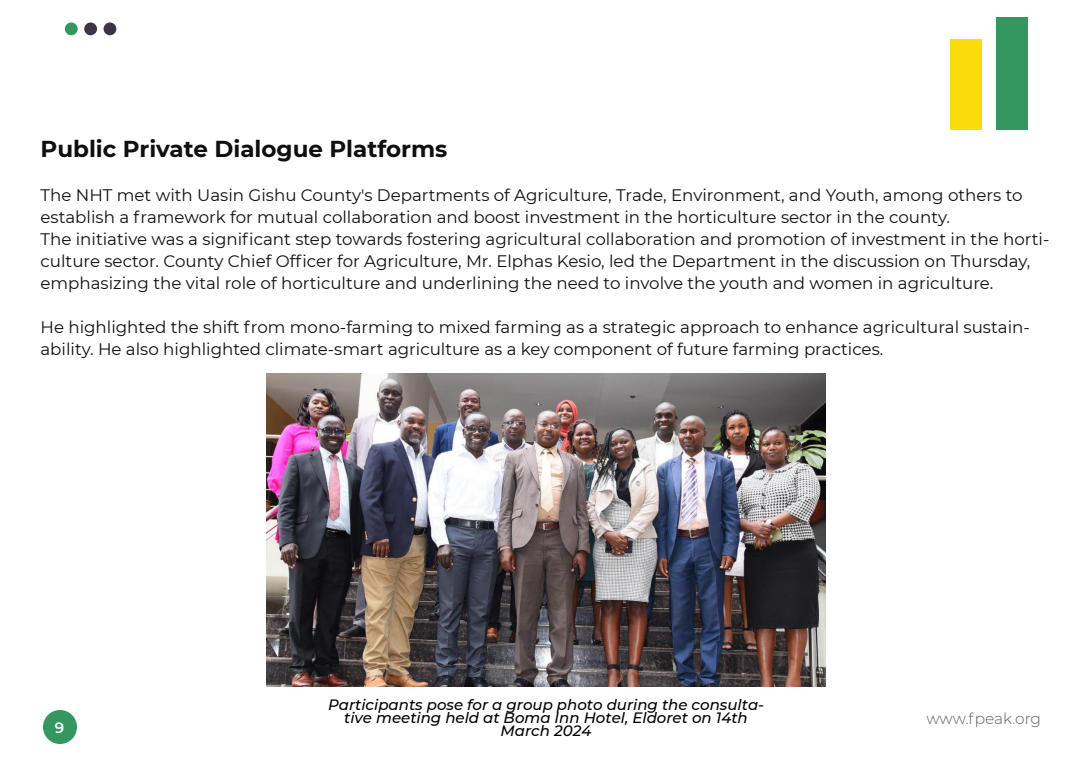
<style>
.page{position:relative;width:1092px;height:768px;background:#fff}
.page>*{position:absolute;margin:0;border:0;box-sizing:border-box;transform-origin:0 0}
.t1{font:700 23px "Montserrat";color:#0f0f0f}
.t2{font:16.7px/22px "Montserrat";color:#0f0f0f}
.t3{font:300 15.4px "Montserrat";color:#5d5e5e}
.t4{font:italic 500 15px/13px "Montserrat";color:#000;text-align:center}
.t5{font:600 15px "Montserrat";color:#fff}
</style>
<div class="page">
<div style="left:997px;top:17px;width:31px;height:112px;background:#349760"></div>
<div style="left:951px;top:39px;width:31px;height:90px;background:#f9dc0b"></div>
<div style="left:65px;top:22px;width:13px;height:13px;background:#349760;border-radius:50%"></div>
<div style="left:84px;top:22px;width:13px;height:13px;background:#3d3544;border-radius:50%"></div>
<div style="left:104px;top:22px;width:12px;height:13px;background:#3d3544;border-radius:50%"></div>
<div style="left:43px;top:710px;width:34px;height:34px;background:#349760;border-radius:50%"></div>
<img style="left:266px;top:374px;width:560px;height:312px">
<h1 class="t1" style="left:40px;top:132px;width:408px">Public Private Dialogue Platforms</h1>
<p class="t2" style="left:40px;top:184px;width:1010px">The NHT met with Uasin Gishu County's Departments of Agriculture, Trade, Environment, and Youth, among others to establish a framework for mutual collaboration and boost investment in the horticulture sector in the county.<br>The initiative was a significant step towards fostering agricultural collaboration and promotion of investment in the horti&shy;culture sector. County Chief Officer for Agriculture, Mr. Elphas Kesio, led the Department in the discussion on Thursday, emphasizing the vital role of horticulture and underlining the need to involve the youth and women in agriculture.</p>
<p class="t2" style="left:40px;top:316px;width:991px">He highlighted the shift from mono-farming to mixed farming as a strategic approach to enhance agricultural sustain&shy;ability. He also highlighted climate-smart agriculture as a key component of future farming practices.</p>
<p class="t5" style="left:55px;top:717px;width:11px">9</p>
<p class="t4" style="left:328px;top:698px;width:438px">Participants pose for a group photo during the consulta&shy;tive meeting held at Boma Inn Hotel, Eldoret on 14th<br>March 2024</p>
<p class="t3" style="left:926px;top:708px;width:116px">www.fpeak.org</p>
</div>
